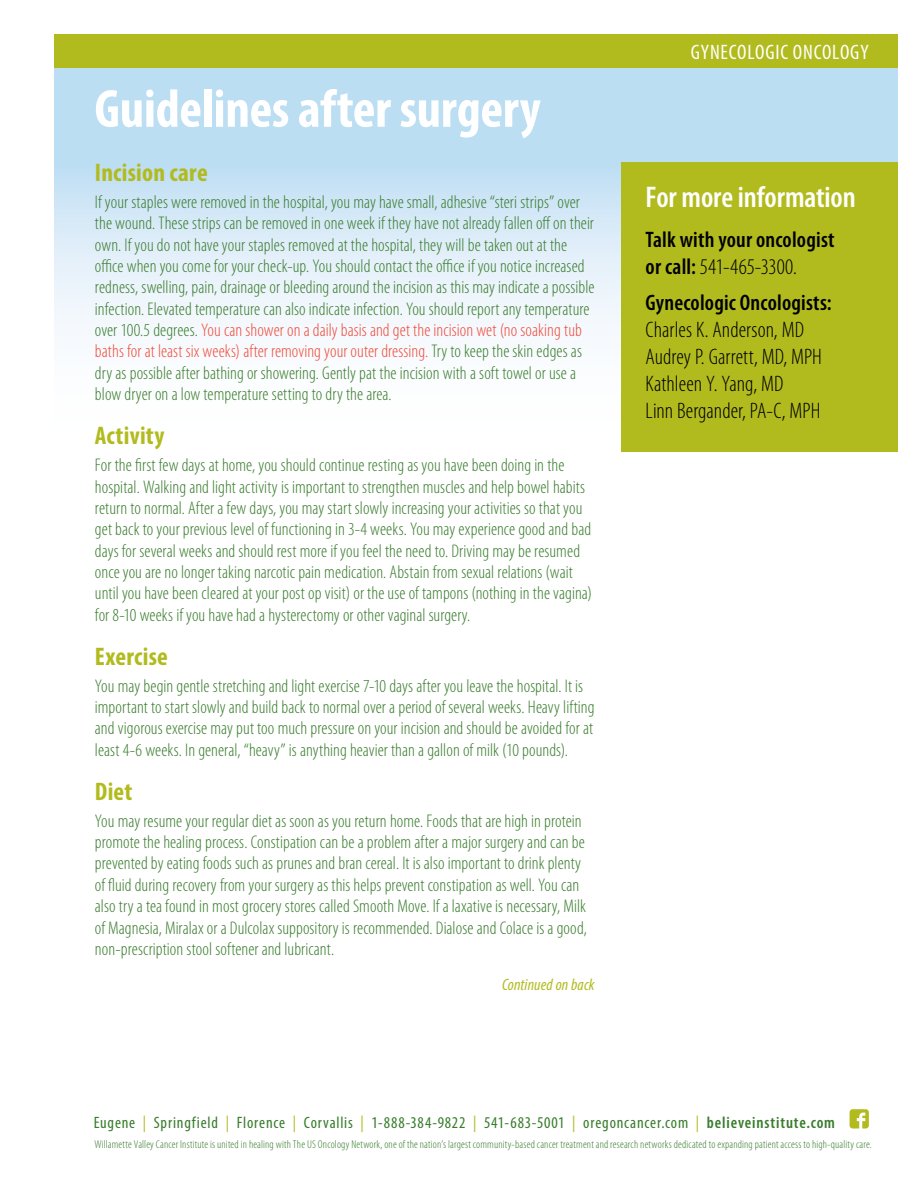
<style>
.page{position:relative;width:918px;height:1188px;background:#fff}
.page>*{position:absolute;margin:0;border:0;box-sizing:border-box;transform-origin:0 0}
.t1{font:700 condensed 54px "Myriad Pro";letter-spacing:-.005em;color:#fff}
.t2{font:600 condensed 30px "Myriad Pro";letter-spacing:-.005em;color:#fff}
.t3{font:700 condensed 25.5px "Myriad Pro";letter-spacing:.01em;color:#b2bb1e}
.t4{font:300 condensed 22.5px/27px "Myriad Pro";color:#000}
.t5{font:600 condensed 22.5px/27px "Myriad Pro";letter-spacing:.01em;color:#000}
.t6{font:condensed 21px "Myriad Pro";letter-spacing:.04em;color:#fff}
.t7{font:300 condensed 18.3px/21.3px "Myriad Pro";letter-spacing:.005em;color:#387c2c}
.t8{font:condensed 16.5px "Myriad Pro";letter-spacing:.05em;color:#387c2c}
.t9{font:italic condensed 16.5px "Myriad Pro";letter-spacing:.005em;color:#b2bb1e}
.t10{font:300 condensed 11.4px "Myriad Pro";letter-spacing:.015em;color:#387c2c}
.s1{color:#f04938}
.s2{font-weight:300}
.s3{color:#b2bb1e}
.s4{font-weight:600}
</style>
<div class="page">
<div style="left:850px;top:1109px;width:19px;height:20px;background:#b2bb1e;border-radius:3px"></div>
<svg style="left:857px;top:1113px;width:8px;height:16px"></svg>
<div style="left:54px;top:63px;width:844px;height:384px;background:linear-gradient(to bottom,#b1d8f1,#fff)"></div>
<div style="left:54px;top:34px;width:844px;height:34px;background:#b2bb1e"></div>
<div style="left:621px;top:162px;width:277px;height:290px;background:#b2bb1e"></div>
<h1 class="t1" style="left:94px;top:75px;width:448px">Guidelines after surgery</h1>
<h3 class="t3" style="left:95px;top:157px;width:114px">Incision care</h3>
<p class="t7" style="left:95px;top:192px;width:501px">If your staples were removed in the hospital, you may have small, adhesive “steri strips” over the wound. These strips can be removed in one week if they have not already fallen off on their own. If you do not have your staples removed at the hospital, they will be taken out at the office when you come for your check-up. You should contact the office if you notice increased redness, swelling, pain, drainage or bleeding around the incision as this may indicate a possible infection. Elevated temperature can also indicate infection. You should report any temperature over 100.5 degrees. <span class="s1">You can shower on a daily basis and get the incision wet (no soaking tub baths for at least six weeks) after removing your outer dressing.</span> Try to keep the skin edges as dry as possible after bathing or showering. Gently pat the incision with a soft towel or use a blow dryer on a low temperature setting to dry the area.</p>
<h3 class="t3" style="left:95px;top:420px;width:71px">Activity</h3>
<p class="t7" style="left:95px;top:455px;width:499px">For the first few days at home, you should continue resting as you have been doing in the hospital. Walking and light activity is important to strengthen muscles and help bowel habits return to normal. After a few days, you may start slowly increasing your activities so that you get back to your previous level of functioning in 3-4 weeks. You may experience good and bad days for several weeks and should rest more if you feel the need to. Driving may be resumed once you are no longer taking narcotic pain medication. Abstain from sexual relations (wait until you have been cleared at your post op visit) or the use of tampons (nothing in the vagina) for 8-10 weeks if you have had a hysterectomy or other vaginal surgery.</p>
<h3 class="t3" style="left:95px;top:640px;width:74px">Exercise</h3>
<p class="t7" style="left:95px;top:675px;width:501px">You may begin gentle stretching and light exercise 7-10 days after you leave the hospital. It is important to start slowly and build back to normal over a period of several weeks. Heavy lifting and vigorous exercise may put too much pressure on your incision and should be avoided for at least 4-6 weeks. In general, “heavy” is anything heavier than a gallon of milk (10 pounds).</p>
<h3 class="t3" style="left:95px;top:775px;width:39px">Diet</h3>
<p class="t7" style="left:95px;top:810px;width:493px">You may resume your regular diet as soon as you return home. Foods that are high in protein promote the healing process. Constipation can be a problem after a major surgery and can be prevented by eating foods such as prunes and bran cereal. It is also important to drink plenty of fluid during recovery from your surgery as this helps prevent constipation as well. You can also try a tea found in most grocery stores called Smooth Move. If a laxative is necessary, Milk of Magnesia, Miralax or a Dulcolax suppository is recommended. Dialose and Colace is a good, non-prescription stool softener and lubricant.</p>
<p class="t9" style="left:502px;top:974px;width:94px">Continued on back</p>
<p class="t6" style="left:691px;top:39px;width:179px">GYNECOLOGIC ONCOLOGY</p>
<h2 class="t2" style="left:646px;top:181px;width:212px">For more information</h2>
<p class="t5" style="left:646px;top:226px;width:191px">Talk with your oncologist or call: <span class="s2">541-465-3300.</span></p>
<p class="t5" style="left:646px;top:289px;width:188px">Gynecologic Oncologists:</p>
<p class="t4" style="left:646px;top:316px;width:178px">Charles K. Anderson, MD<br>Audrey P. Garrett, MD, MPH<br>Kathleen Y. Yang, MD<br>Linn Bergander, PA-C, MPH</p>
<p class="t8" style="left:94px;top:1112px;width:743px">Eugene <span class="s3">|</span> Springfield <span class="s3">|</span> Florence <span class="s3">|</span> Corvallis <span class="s3">|</span> 1-888-384-9822 <span class="s3">|</span> 541-683-5001 <span class="s3">|</span> oregoncancer.com <span class="s3">|</span> <span class="s4">believeinstitute.com</span></p>
<p class="t10" style="left:94px;top:1138px;width:779px">Willamette Valley Cancer Institute is united in healing with The US Oncology Network, one of the nation’s largest community-based cancer treatment and research networks dedicated to expanding patient access to high-quality care.</p>
</div>
